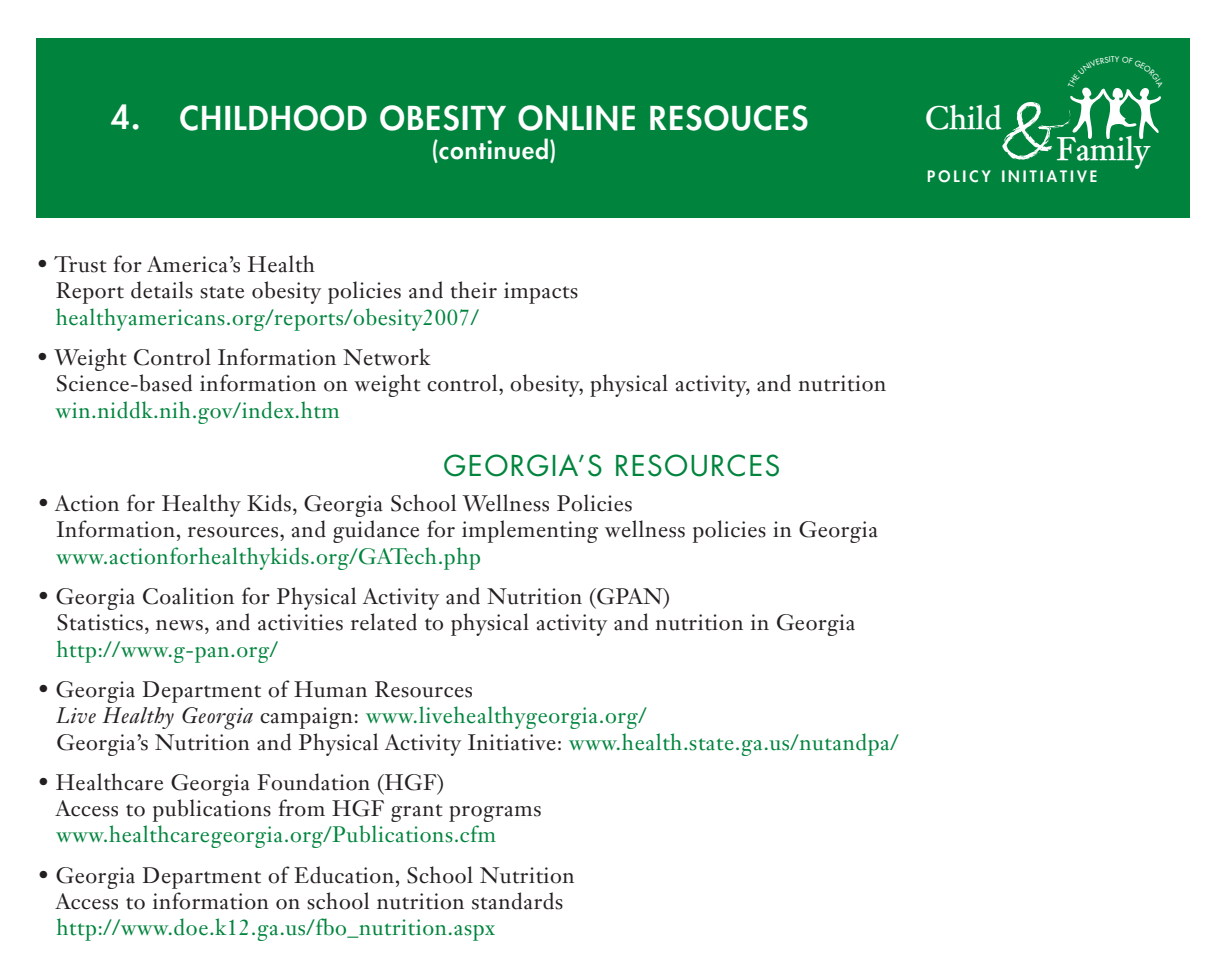
<style>
.page{position:relative;width:1224px;height:980px;background:#fff}
.page>*{position:absolute;margin:0;border:0;box-sizing:border-box;transform-origin:0 0}
.t1{font:600 32px "Futura Std";letter-spacing:.05em;color:#fff}
.t2{font:600 31.8px "Janson Text LT Std";color:#fff}
.t3{font:28px "Futura Std";letter-spacing:.05em;color:#00843d}
.t4{font:600 24px "Futura Std";letter-spacing:.05em;color:#fff}
.t5{font:22px/26.4px "Janson Text LT Std";letter-spacing:.025em;color:#231f20}
.t6{font:600 15.4px "Futura Std";letter-spacing:.2em;color:#fff}
.s1{color:#00843d}
.s2{font-style:italic}
</style>
<div class="page">
<div style="left:36px;top:38px;width:1154px;height:179px;background:#00843d"></div>
<svg style="left:1002px;top:87px;width:159px;height:73px"></svg>
<p class="t1" style="left:111px;top:97px;width:31px">4.</p>
<p class="t1" style="left:180px;top:98px;width:630px">CHILDHOOD OBESITY ONLINE RESOUCES</p>
<p class="t4" style="left:431px;top:135px;width:127px">(continued)</p>
<p class="t2" style="left:925px;top:98px;width:78px">Child</p>
<p class="t2" style="left:1057px;top:129px;width:95px">Family</p>
<p class="t6" style="left:927px;top:166px;width:172px">POLICY INITIATIVE</p>
<p class="t5" style="left:56px;top:251px;width:524px;text-indent:-19px">• Trust for America’s Health<br>Report details state obesity policies and their impacts <span class="s1">healthyamericans.org/reports/obesity2007/</span></p>
<p class="t5" style="left:56px;top:343px;width:832px;text-indent:-19px">• Weight Control Information Network<br>Science-based information on weight control, obesity, physical activity, and nutrition <span class="s1">win.niddk.nih.gov/index.htm</span></p>
<p class="t3" style="left:444px;top:448px;width:338px">GEORGIA’S RESOURCES</p>
<p class="t5" style="left:56px;top:490px;width:823px;text-indent:-19px">• Action for Healthy Kids, Georgia School Wellness Policies<br>Information, resources, and guidance for implementing wellness policies in Georgia <span class="s1">www.actionforhealthykids.org/GATech.php</span></p>
<p class="t5" style="left:56px;top:582px;width:801px;text-indent:-19px">• Georgia Coalition for Physical Activity and Nutrition (GPAN)<br>Statistics, news, and activities related to physical activity and nutrition in Georgia <span class="s1">http://www.g-pan.org/</span></p>
<p class="t5" style="left:56px;top:675px;width:844px;text-indent:-19px">• Georgia Department of Human Resources<br><span class="s2">Live Healthy Georgia</span> campaign: <span class="s1">www.livehealthygeorgia.org/<br></span>Georgia’s Nutrition and Physical Activity Initiative: <span class="s1">www.health.state.ga.us/nutandpa/</span></p>
<p class="t5" style="left:56px;top:768px;width:487px;text-indent:-18px">• Healthcare Georgia Foundation (HGF)<br>Access to publications from HGF grant programs <span class="s1">www.healthcaregeorgia.org/Publications.cfm</span></p>
<p class="t5" style="left:56px;top:861px;width:521px;text-indent:-18px">• Georgia Department of Education, School Nutrition<br>Access to information on school nutrition standards <span class="s1">http://www.doe.k12.ga.us/fbo_nutrition.aspx</span></p>
</div>
